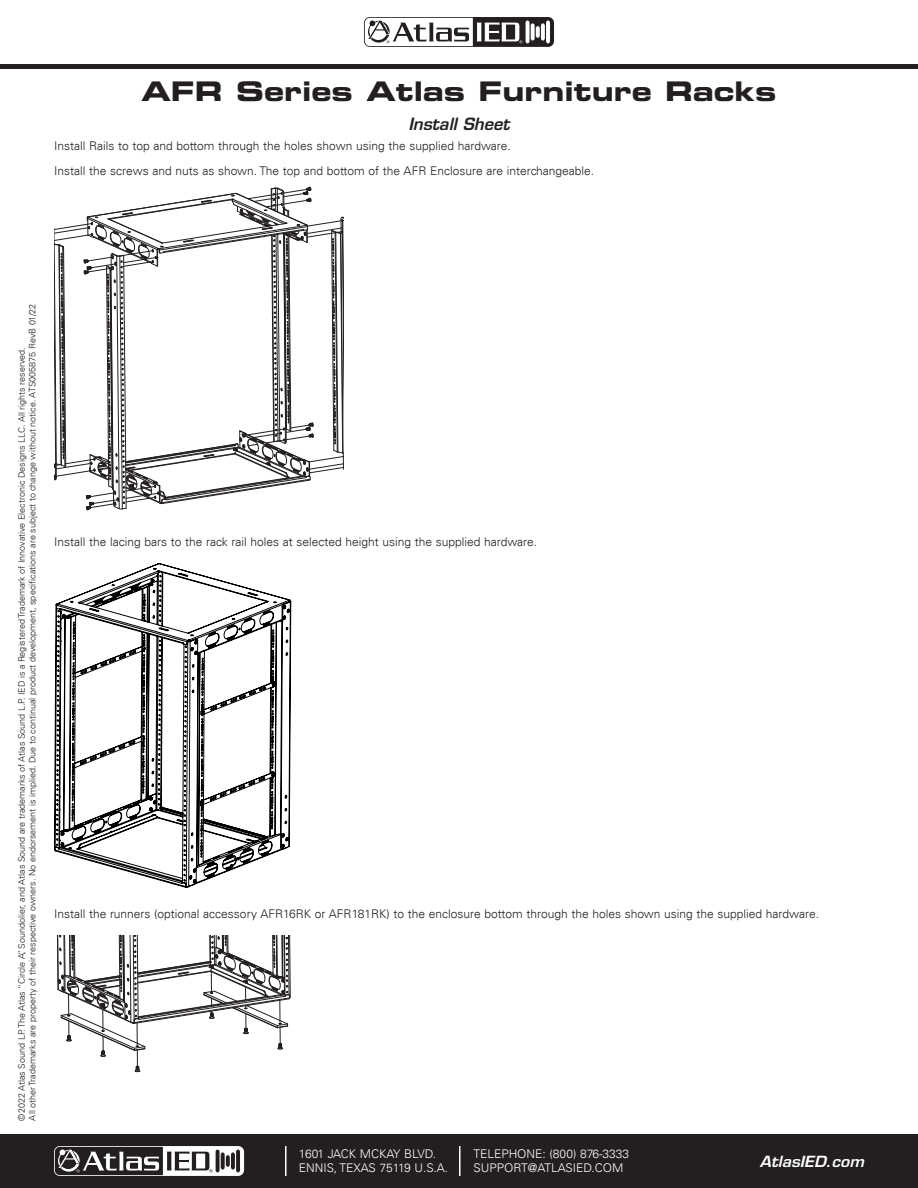
<style>
.page{position:relative;width:918px;height:1188px;background:#fff}
.page>*{position:absolute;margin:0;border:0;box-sizing:border-box;transform-origin:0 0}
.t1{font:27px "Eurostile LT Std Bold Ex 2";color:#231f20}
.t2{font:italic 600 16.5px "Eurostile LT Std";color:#231f20}
.t3{font:italic 600 15px "Eurostile LT Std";color:#fff;scale:1.05 1}
.Body_Copy___8_8_8{font:300 12px "Univers LT";color:#231f20}
.t4{font:300 12px/13.5px "Univers LT";color:#fff}
.t5{font:300 9px/10.8px "Univers LT";color:#231f20}
</style>
<div class="page">
<div style="left:0;top:1134px;width:918px;height:54px;background:#231f20"></div>
<svg style="left:54px;top:1146px;width:190px;height:30px"></svg>
<hr style="left:285px;top:1146px;width:2px;height:30px;background:#fff">
<hr style="left:459px;top:1146px;width:1px;height:30px;background:#fff">
<hr style="left:0;top:64px;width:918px;height:4px;background:#231f20">
<svg style="left:364px;top:17px;width:190px;height:30px"></svg>
<svg style="left:526px;top:21px;width:4px;height:22px"></svg>
<hr style="left:546px;top:21px;width:4px;height:22px;background:#fff;border-radius:2px">
<svg style="left:531px;top:23px;width:4px;height:18px"></svg>
<svg style="left:541px;top:23px;width:4px;height:18px"></svg>
<svg style="left:536px;top:26px;width:4px;height:12px"></svg>
<svg style="left:365px;top:18px;width:157px;height:28px"></svg>
<svg style="left:54px;top:563px;width:237px;height:325px"></svg>
<svg style="left:56px;top:935px;width:235px;height:137px"></svg>
<svg style="left:54px;top:187px;width:290px;height:323px"></svg>
<h1 class="t1" style="left:142px;top:73px;width:636px">AFR Series Atlas Furniture Racks</h1>
<h2 class="t2" style="left:408px;top:113px;width:103px">Install Sheet</h2>
<p class="Body_Copy___8_8_8" style="left:54px;top:139px;width:458px">Install Rails to top and bottom through the holes shown using the supplied hardware.</p>
<p class="Body_Copy___8_8_8" style="left:54px;top:164px;width:542px">Install the screws and nuts as shown. The top and bottom of the AFR Enclosure are interchangeable.</p>
<p class="t5" style="left:16px;top:1120px;width:818px;rotate:-90deg">©2022 Atlas Sound LP. The Atlas “Circle A”, Soundolier, and Atlas Sound are trademarks of Atlas Sound L.P. IED is a Registered Trademark of Innovative Electronic Designs LLC. All rights reserved.<br>All other Trademarks are property of their respective owners. No endorsement is implied. Due to continual product development, specifications are subject to change without notice. ATS005875 RevB 01/22</p>
<p class="Body_Copy___8_8_8" style="left:54px;top:535px;width:485px">Install the lacing bars to the rack rail holes at selected height using the supplied hardware.</p>
<p class="Body_Copy___8_8_8" style="left:54px;top:906px;width:767px">Install the runners (optional accessory AFR16RK or AFR181RK) to the enclosure bottom through the holes shown using the supplied hardware.</p>
<p class="t4" style="left:299px;top:1147px;width:151px">1601 JACK MCKAY BLVD.<br>ENNIS, TEXAS 75119 U.S.A.</p>
<p class="t4" style="left:473px;top:1147px;width:157px">TELEPHONE: (800) 876-3333<br>SUPPORT@ATLASIED.COM</p>
<p class="t3" style="left:760px;top:1152px;width:101px">AtlasIED.com</p>
</div>
